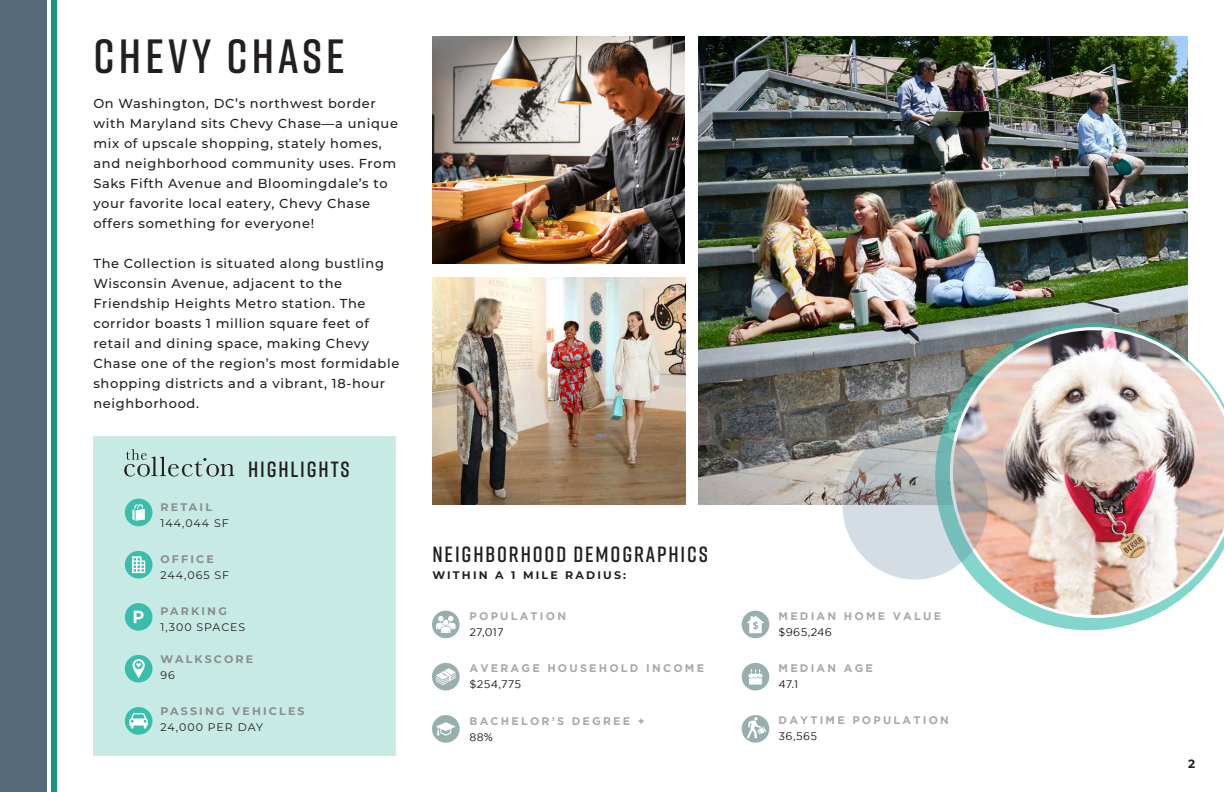
<style>
.page{position:relative;width:1224px;height:792px;background:#fff}
.page>*{position:absolute;margin:0;border:0;box-sizing:border-box;transform-origin:0 0}
.t1{font:600 48px "Rift";letter-spacing:.085em;color:#231f20}
.t2{font:600 22px "Rift";letter-spacing:.085em;color:#231f20}
.t3{font:500 13px/20px "Montserrat";letter-spacing:.05em;color:#231f20}
.t4{font:700 12px "Montserrat";color:#231f20}
.t5{font:700 11px "Gotham";letter-spacing:.2em;color:#a8a9ad}
.t6{font:700 11px "Montserrat";letter-spacing:.2em;color:#8b8d90}
.t7{font:11px "Montserrat";letter-spacing:.09em;color:#231f20}
.t8{font:11px "Gotham";letter-spacing:.025em;color:#231f20}
.t9{font:700 11px "Montserrat";letter-spacing:.2em;color:#231f20}
</style>
<div class="page">
<div style="left:93px;top:436px;width:302px;height:320px;background:#c7eae4"></div>
<img style="left:432px;top:36px;width:253px;height:227px">
<div style="left:125px;top:655px;width:27px;height:27px;background:#39beae;border-radius:50%"></div>
<svg style="left:132px;top:659px;width:13px;height:19px"></svg>
<div style="left:125px;top:707px;width:27px;height:28px;background:#39beae;border-radius:50%"></div>
<svg style="left:129px;top:713px;width:19px;height:16px"></svg>
<div style="left:125px;top:499px;width:27px;height:27px;background:#39beae;border-radius:50%"></div>
<svg style="left:132px;top:504px;width:13px;height:17px"></svg>
<div style="left:125px;top:551px;width:27px;height:28px;background:#39beae;border-radius:50%"></div>
<svg style="left:132px;top:556px;width:13px;height:17px"></svg>
<div style="left:125px;top:603px;width:27px;height:28px;background:#39beae;border-radius:50%"></div>
<svg style="left:134px;top:611px;width:10px;height:12px"></svg>
<div style="left:0;top:0;width:47px;height:792px;background:#566978"></div>
<img style="left:698px;top:36px;width:490px;height:468px">
<svg style="left:935px;top:323px;width:253px;height:307px"></svg>
<img style="left:950px;top:327px;width:274px;height:291px">
<svg style="left:842px;top:429px;width:146px;height:151px"></svg>
<div style="left:432px;top:611px;width:28px;height:27px;background:#97b0ae;border-radius:50%"></div>
<svg style="left:436px;top:616px;width:20px;height:17px"></svg>
<div style="left:432px;top:663px;width:28px;height:27px;background:#97b0ae;border-radius:50%"></div>
<svg style="left:436px;top:668px;width:20px;height:17px"></svg>
<div style="left:742px;top:611px;width:27px;height:27px;background:#97b0ae;border-radius:50%"></div>
<svg style="left:747px;top:616px;width:17px;height:17px"></svg>
<div style="left:432px;top:715px;width:28px;height:28px;background:#97b0ae;border-radius:50%"></div>
<svg style="left:436px;top:722px;width:20px;height:14px"></svg>
<div style="left:742px;top:663px;width:27px;height:27px;background:#97b0ae;border-radius:50%"></div>
<svg style="left:748px;top:669px;width:15px;height:16px"></svg>
<svg style="left:742px;top:715px;width:27px;height:28px"></svg>
<div style="left:51px;top:0;width:7px;height:792px;background:#fff;opacity:.75"></div>
<div style="left:52px;top:0;width:5px;height:792px;background:#189482"></div>
<svg style="left:124px;top:449px;width:111px;height:28px"></svg>
<img style="left:432px;top:277px;width:254px;height:227px">
<p class="t1" style="left:94px;top:23px;width:253px">CHEVY CHASE</p>
<p class="t3" style="left:93px;top:92px;width:306px">On Washington, DC’s northwest border with Maryland sits Chevy Chase—a unique mix of upscale shopping, stately homes, and neighborhood community uses. From Saks Fifth Avenue and Bloomingdale’s to your favorite local eatery, Chevy Chase offers something for everyone!</p>
<p class="t3" style="left:93px;top:252px;width:308px">The Collection is situated along bustling Wisconsin Avenue, adjacent to the Friendship Heights Metro station. The corridor boasts 1 million square feet of retail and dining space, making Chevy Chase one of the region’s most formidable shopping districts and a vibrant, 18-hour neighborhood.</p>
<p class="t2" style="left:248px;top:453px;width:103px">HIGHLIGHTS</p>
<p class="t6" style="left:160px;top:499px;width:53px">RETAIL</p>
<p class="t7" style="left:160px;top:515px;width:70px">144,044 SF</p>
<p class="t6" style="left:160px;top:551px;width:55px">OFFICE</p>
<p class="t7" style="left:160px;top:567px;width:70px">244,065 SF</p>
<p class="t6" style="left:160px;top:603px;width:68px">PARKING</p>
<p class="t7" style="left:160px;top:619px;width:86px">1,300 SPACES</p>
<p class="t6" style="left:160px;top:651px;width:94px">WALKSCORE</p>
<p class="t7" style="left:160px;top:667px;width:16px">96</p>
<p class="t6" style="left:160px;top:703px;width:146px">PASSING VEHICLES</p>
<p class="t7" style="left:160px;top:719px;width:104px">24,000 PER DAY</p>
<p class="t2" style="left:432px;top:539px;width:277px">NEIGHBORHOOD DEMOGRAPHICS</p>
<p class="t9" style="left:432px;top:567px;width:195px">WITHIN A 1 MILE RADIUS:</p>
<p class="t5" style="left:470px;top:610px;width:98px">POPULATION</p>
<p class="t8" style="left:470px;top:626px;width:36px">27,017</p>
<p class="t5" style="left:470px;top:662px;width:236px">AVERAGE HOUSEHOLD INCOME</p>
<p class="t8" style="left:470px;top:679px;width:53px">$254,775</p>
<p class="t5" style="left:470px;top:715px;width:177px">BACHELOR’S DEGREE +</p>
<p class="t8" style="left:470px;top:732px;width:25px">88%</p>
<p class="t5" style="left:779px;top:610px;width:164px">MEDIAN HOME VALUE</p>
<p class="t8" style="left:779px;top:626px;width:55px">$965,246</p>
<p class="t5" style="left:779px;top:662px;width:96px">MEDIAN AGE</p>
<p class="t8" style="left:779px;top:678px;width:21px">47.1</p>
<p class="t5" style="left:779px;top:714px;width:172px">DAYTIME POPULATION</p>
<p class="t8" style="left:779px;top:730px;width:40px">36,565</p>
<p class="t4" style="left:1188px;top:755px;width:9px">2</p>
</div>
